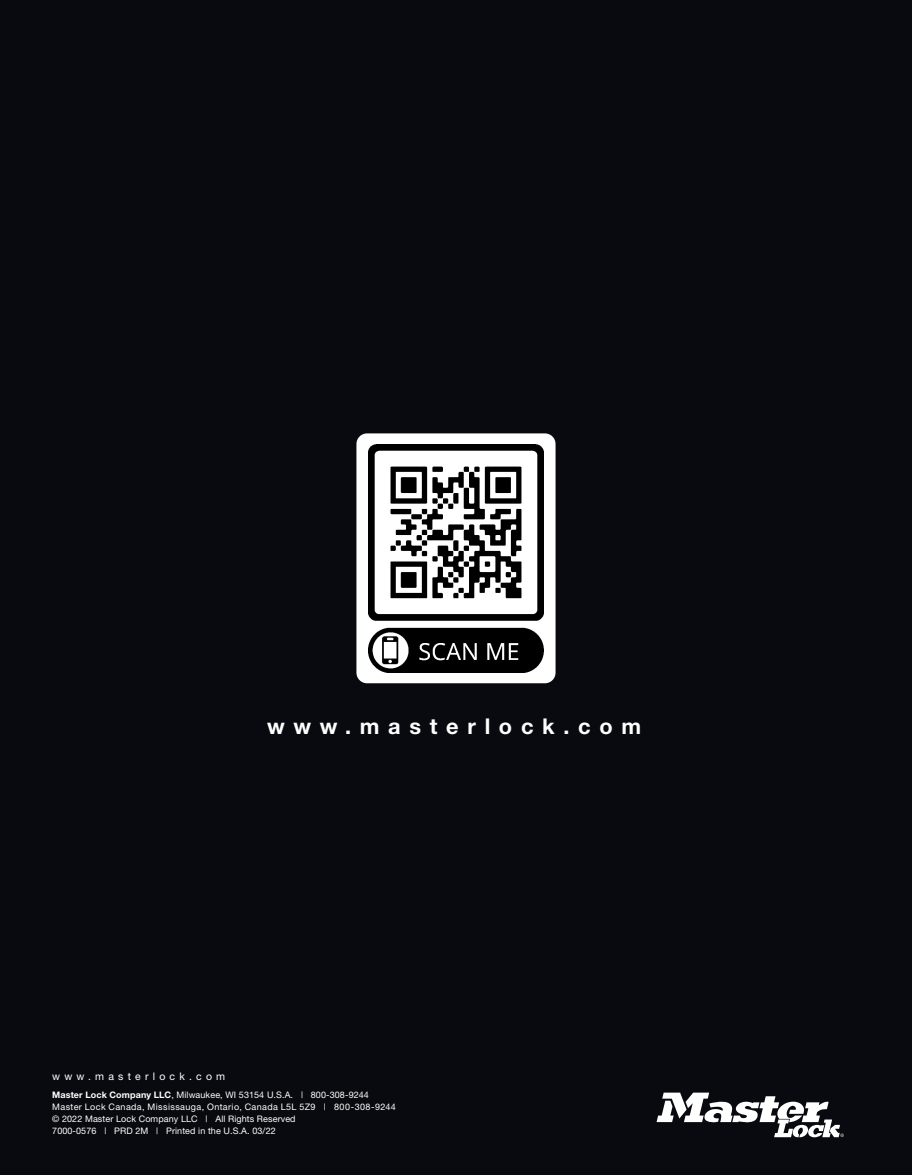
<style>
.page{position:relative;width:912px;height:1175px;background:#fff}
.page>*{position:absolute;margin:0;border:0;box-sizing:border-box;transform-origin:0 0}
.t1{font:700 21.75px "Helvetica Neue";letter-spacing:.4em;color:#fff}
.t2{font:10.5px "Helvetica Neue";letter-spacing:.4em;color:#fff}
.t3{font:9px/12px "Helvetica Neue";letter-spacing:.01em;color:#fff}
.s1{font-weight:700}
</style>
<div class="page">
<div style="left:0;top:0;width:911px;height:1174px;background:#080a0f"></div>
<svg style="left:656px;top:1092px;width:187px;height:45px"></svg>
<div style="left:356px;top:433px;width:199px;height:250px;background:#fff;border-radius:11px"></div>
<img style="left:368px;top:444px;width:176px;height:228px">
<h1 class="t1" style="left:267px;top:713px;width:375px">www.masterlock.com</h1>
<p class="t2" style="left:52px;top:1069px;width:174px">www.masterlock.com</p>
<p class="t3" style="left:52px;top:1088px;width:345px"><span class="s1">Master Lock Company LLC</span>, Milwaukee, WI 53154 U.S.A. | 800-308-9244<br>Master Lock Canada, Mississauga, Ontario, Canada L5L 5Z9 | 800-308-9244 © 2022 Master Lock Company LLC | All Rights Reserved<br>7000-0576 | PRD 2M | Printed in the U.S.A. 03/22</p>
</div>
